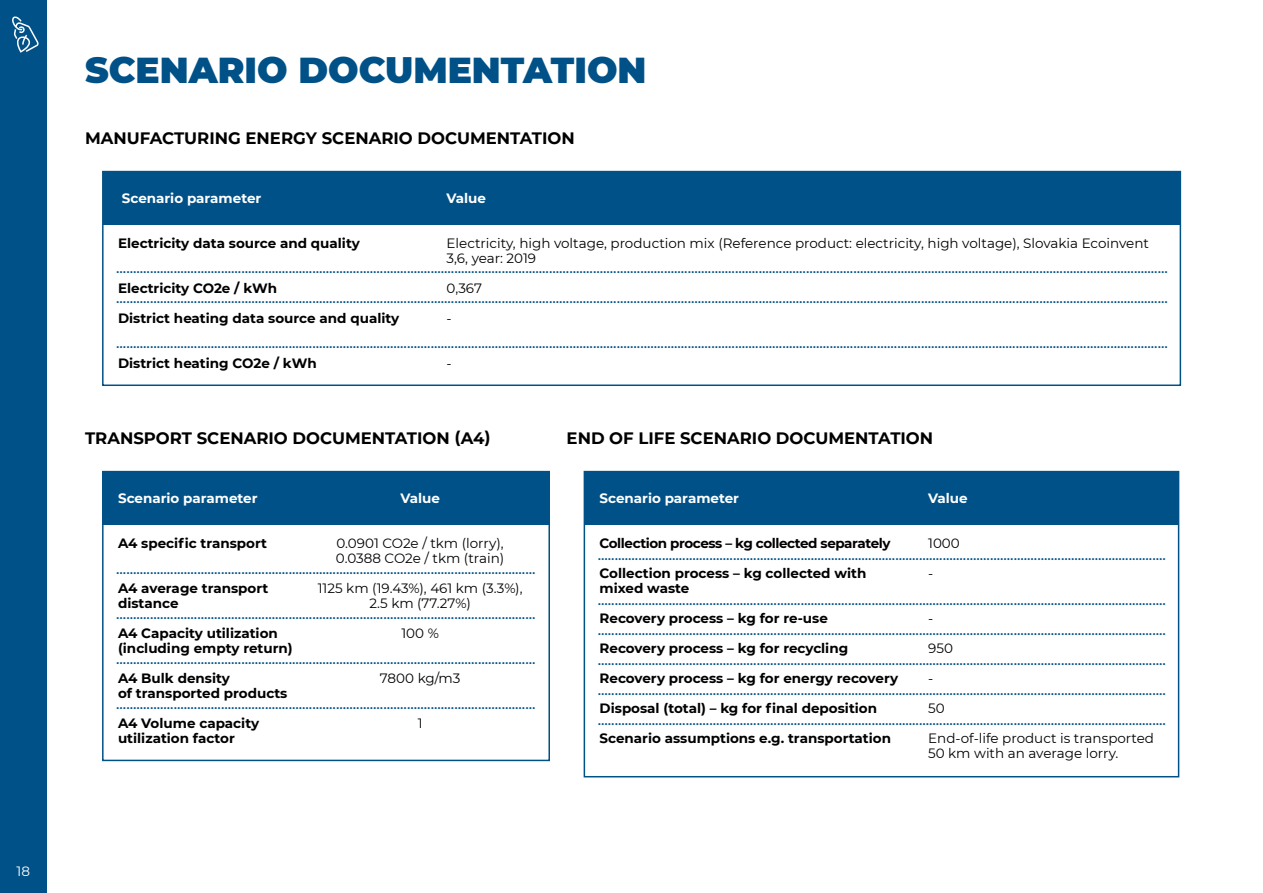
<style>
.page{position:relative;width:1263px;height:893px;background:#fff}
.page>*{position:absolute;margin:0;border:0;box-sizing:border-box;transform-origin:0 0}
.t1{font:900 36px "Montserrat";color:#005187}
.t2{font:700 16.5px "Montserrat";color:#000}
.t3{font:700 13.5px/15px "Montserrat";color:#000}
.t4{font:13.5px/15px "Montserrat";color:#000}
.t5{font:700 13.5px "Montserrat";color:#fff}
.t6{font:700 13.5px "Montserrat";letter-spacing:-.03em;color:#000}
.t7{font:13.5px "Montserrat";color:#fff}
.t8{font:700 10.5px "Montserrat";color:#005187}
</style>
<div class="page">
<div style="left:0;top:0;width:47px;height:893px;background:#005187"></div>
<div style="left:103px;top:172px;width:1077px;height:53px;background:#005187"></div>
<div style="left:102px;top:171px;width:1079px;height:215px;border:2px solid #005187"></div>
<div style="left:103px;top:472px;width:446px;height:53px;background:#005187"></div>
<div style="left:102px;top:471px;width:448px;height:290px;border:2px solid #005187"></div>
<div style="left:584px;top:472px;width:595px;height:53px;background:#005187"></div>
<div style="left:584px;top:471px;width:595px;height:306px;border:2px solid #005187"></div>
<svg style="left:12px;top:16px;width:27px;height:37px"></svg>
<p class="t7" style="left:17px;top:862px;width:15px">18</p>
<h1 class="t1" style="left:85px;top:44px;width:563px">SCENARIO DOCUMENTATION</h1>
<h2 class="t2" style="left:85px;top:126px;width:491px">MANUFACTURING ENERGY SCENARIO DOCUMENTATION</h2>
<p class="t5" style="left:122px;top:188px;width:141px">Scenario parameter</p>
<p class="t3" style="left:118px;top:235px;width:243px">Electricity data source and quality</p>
<p class="t3" style="left:118px;top:280px;width:161px">Electricity CO2e / kWh</p>
<p class="t3" style="left:118px;top:310px;width:283px">District heating data source and quality</p>
<p class="t3" style="left:118px;top:355px;width:200px">District heating CO2e / kWh</p>
<p class="t5" style="left:447px;top:188px;width:41px">Value</p>
<p class="t4" style="left:447px;top:235px;width:704px">Electricity, high voltage, production mix (Reference product: electricity, high voltage), Slovakia Ecoinvent<br>3,6, year: 2019</p>
<p class="t4" style="left:447px;top:280px;width:37px">0,367</p>
<p class="t4" style="left:447px;top:310px;width:7px">-</p>
<p class="t8" style="left:117px;top:262px;width:1052px">.......................................................................................................................................................................................................................................................................................................................</p>
<p class="t8" style="left:117px;top:292px;width:1052px">.......................................................................................................................................................................................................................................................................................................................</p>
<p class="t8" style="left:117px;top:337px;width:1052px">.......................................................................................................................................................................................................................................................................................................................</p>
<p class="t4" style="left:447px;top:355px;width:7px">-</p>
<h2 class="t2" style="left:85px;top:426px;width:407px">TRANSPORT SCENARIO DOCUMENTATION (A4)</h2>
<p class="t5" style="left:118px;top:488px;width:141px">Scenario parameter</p>
<p class="t3" style="left:118px;top:535px;width:150px">A4 specific transport</p>
<p class="t3" style="left:118px;top:580px;width:152px">A4 average transport distance</p>
<p class="t3" style="left:118px;top:625px;width:176px">A4 Capacity utilization (including empty return)</p>
<p class="t3" style="left:118px;top:670px;width:171px">A4 Bulk density<br>of transported products</p>
<p class="t3" style="left:118px;top:715px;width:143px">A4 Volume capacity utilization factor</p>
<p class="t5" style="left:400px;top:488px;width:41px">Value</p>
<p class="t4" style="left:336px;top:535px;width:170px">0.0901 CO2e / tkm (lorry),<br>0.0388 CO2e / tkm (train)</p>
<p class="t4" style="left:318px;top:580px;width:206px;text-align:center">1125 km (19.43%), 461 km (3.3%),<br>2.5 km (77.27%)</p>
<p class="t4" style="left:401px;top:625px;width:39px">100 %</p>
<p class="t4" style="left:380px;top:670px;width:82px">7800 kg/m3</p>
<p class="t4" style="left:418px;top:715px;width:6px">1</p>
<p class="t8" style="left:117px;top:562px;width:420px">............................................................................................................................</p>
<p class="t8" style="left:117px;top:607px;width:420px">............................................................................................................................</p>
<p class="t8" style="left:117px;top:652px;width:420px">............................................................................................................................</p>
<p class="t8" style="left:117px;top:697px;width:420px">............................................................................................................................</p>
<h2 class="t2" style="left:567px;top:426px;width:368px">END OF LIFE SCENARIO DOCUMENTATION</h2>
<p class="t5" style="left:600px;top:488px;width:141px">Scenario parameter</p>
<p class="t6" style="left:600px;top:533px;width:292px">Collection process – kg collected separately</p>
<p class="t3" style="left:600px;top:565px;width:268px">Collection process – kg collected with mixed waste</p>
<p class="t3" style="left:600px;top:610px;width:230px">Recovery process – kg for re-use</p>
<p class="t3" style="left:600px;top:640px;width:250px">Recovery process – kg for recycling</p>
<p class="t3" style="left:600px;top:670px;width:300px">Recovery process – kg for energy recovery</p>
<p class="t3" style="left:600px;top:700px;width:279px">Disposal (total) – kg for final deposition</p>
<p class="t3" style="left:600px;top:730px;width:293px">Scenario assumptions e.g. transportation</p>
<p class="t5" style="left:928px;top:488px;width:41px">Value</p>
<p class="t4" style="left:928px;top:535px;width:33px">1000</p>
<p class="t4" style="left:928px;top:565px;width:7px">-</p>
<p class="t8" style="left:598px;top:549px;width:569px">........................................................................................................................................................................</p>
<p class="t8" style="left:598px;top:594px;width:569px">........................................................................................................................................................................</p>
<p class="t8" style="left:598px;top:624px;width:569px">........................................................................................................................................................................</p>
<p class="t8" style="left:598px;top:654px;width:569px">........................................................................................................................................................................</p>
<p class="t8" style="left:598px;top:684px;width:569px">........................................................................................................................................................................</p>
<p class="t8" style="left:598px;top:714px;width:569px">........................................................................................................................................................................</p>
<p class="t4" style="left:928px;top:610px;width:7px">-</p>
<p class="t4" style="left:928px;top:640px;width:26px">950</p>
<p class="t4" style="left:928px;top:670px;width:7px">-</p>
<p class="t4" style="left:928px;top:700px;width:18px">50</p>
<p class="t4" style="left:928px;top:730px;width:227px">End-of-life product is transported<br>50 km with an average lorry.</p>
</div>
